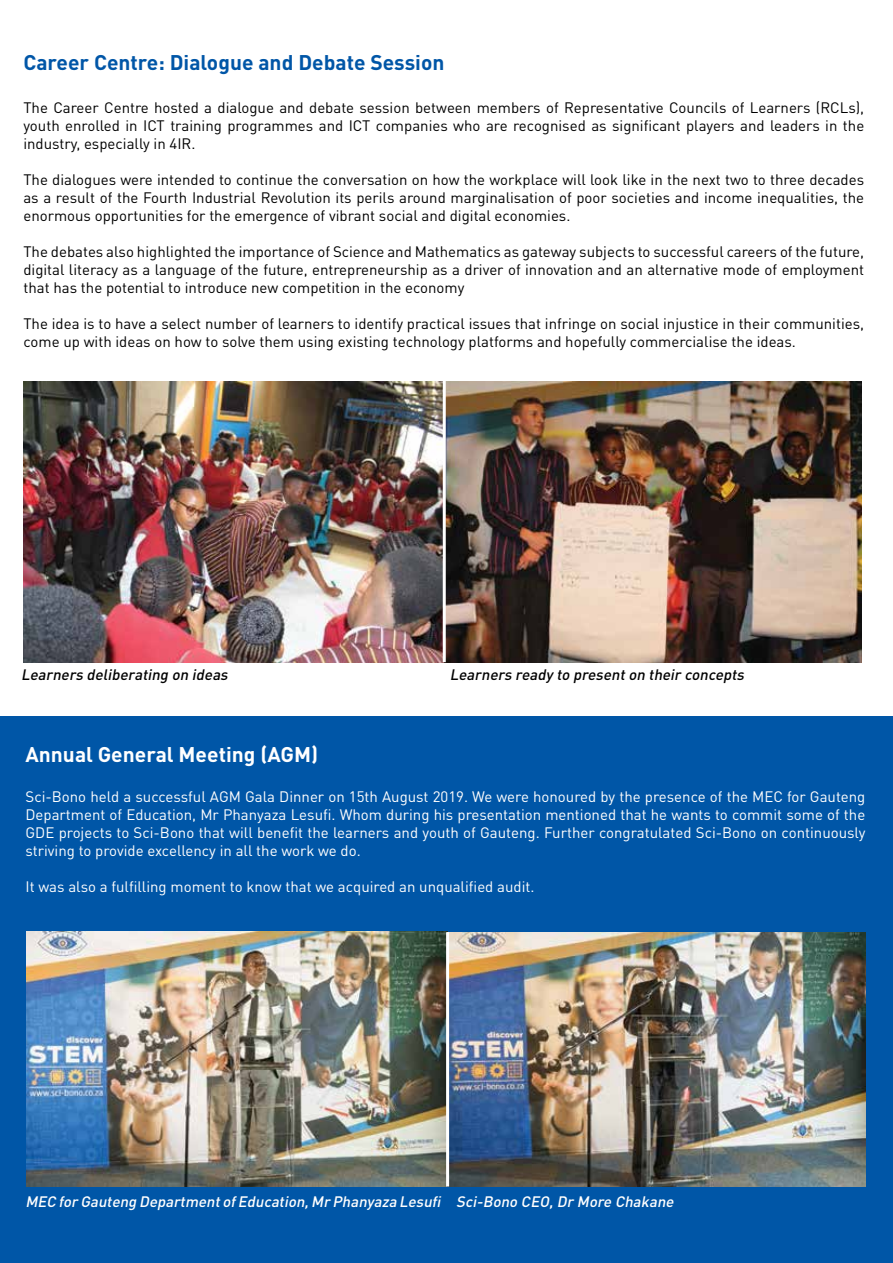
<style>
.page{position:relative;width:893px;height:1263px;background:#fff}
.page>*{position:absolute;margin:0;border:0;box-sizing:border-box;transform-origin:0 0}
.t1{font:700 21px "DIN Pro";color:#0056a7}
.t2{font:700 21px "DIN Pro";color:#fff}
.t3{font:15px/18px "DIN Pro";color:#000;text-align:justify}
.t4{font:15px/18px "DIN Pro";color:#fff;text-align:justify}
.t5{font:italic 500 15px "DIN Pro";color:#fff}
.t6{font:italic 500 15px "DIN Pro";color:#000}
</style>
<div class="page">
<div style="left:0;top:717px;width:893px;height:546px;background:#0056a7"></div>
<img style="left:23px;top:381px;width:839px;height:281px">
<img style="left:27px;top:931px;width:838px;height:255px">
<hr style="left:443px;top:334px;width:3px;height:328px;background:#fff">
<hr style="left:446px;top:932px;width:3px;height:254px;background:#fff">
<h1 class="t1" style="left:23px;top:48px;width:422px">Career Centre: Dialogue and Debate Session</h1>
<p class="t3" style="left:23px;top:98px;width:842px">The Career Centre hosted a dialogue and debate session between members of Representative Councils of Learners (RCLs), youth enrolled in ICT training programmes and ICT companies who are recognised as significant players and leaders in the industry, especially in 4IR.</p>
<p class="t3" style="left:23px;top:170px;width:842px">The dialogues were intended to continue the conversation on how the workplace will look like in the next two to three decades as a result of the Fourth Industrial Revolution its perils around marginalisation of poor societies and income inequalities, the enormous opportunities for the emergence of vibrant social and digital economies.</p>
<p class="t3" style="left:23px;top:242px;width:842px">The debates also highlighted the importance of Science and Mathematics as gateway subjects to successful careers of the future, digital literacy as a language of the future, entrepreneurship as a driver of innovation and an alternative mode of employment that has the potential to introduce new competition in the economy</p>
<p class="t3" style="left:23px;top:314px;width:842px">The idea is to have a select number of learners to identify practical issues that infringe on social injustice in their communities, come up with ideas on how to solve them using existing technology platforms and hopefully commercialise the ideas.</p>
<p class="t6" style="left:21px;top:664px;width:211px">Learners deliberating on ideas</p>
<p class="t6" style="left:450px;top:664px;width:299px">Learners ready to presenton their concepts</p>
<h1 class="t2" style="left:26px;top:740px;width:294px">Annual General Meeting (AGM)</h1>
<p class="t4" style="left:26px;top:787px;width:841px">Sci-Bono held a successful AGM Gala Dinner on 15th August 2019. We were honoured by the presence of the MEC for Gauteng Department of Education, Mr Phanyaza Lesufi. Whom during his presentation mentioned that he wants to commit some of the GDE projects to Sci-Bono that will benefit the learners and youth of Gauteng. Further congratulated Sci-Bono on continuously striving to provide excellency in all the work we do.</p>
<p class="t4" style="left:26px;top:877px;width:510px">It was also a fulfilling moment to know that we acquired an unqualified audit.</p>
<p class="t5" style="left:25px;top:1192px;width:653px">MEC for Gauteng DepartmentofEducation,Mr Phanyaza Lesufi Sci-Bono CEO,Dr More Chakane</p>
</div>
